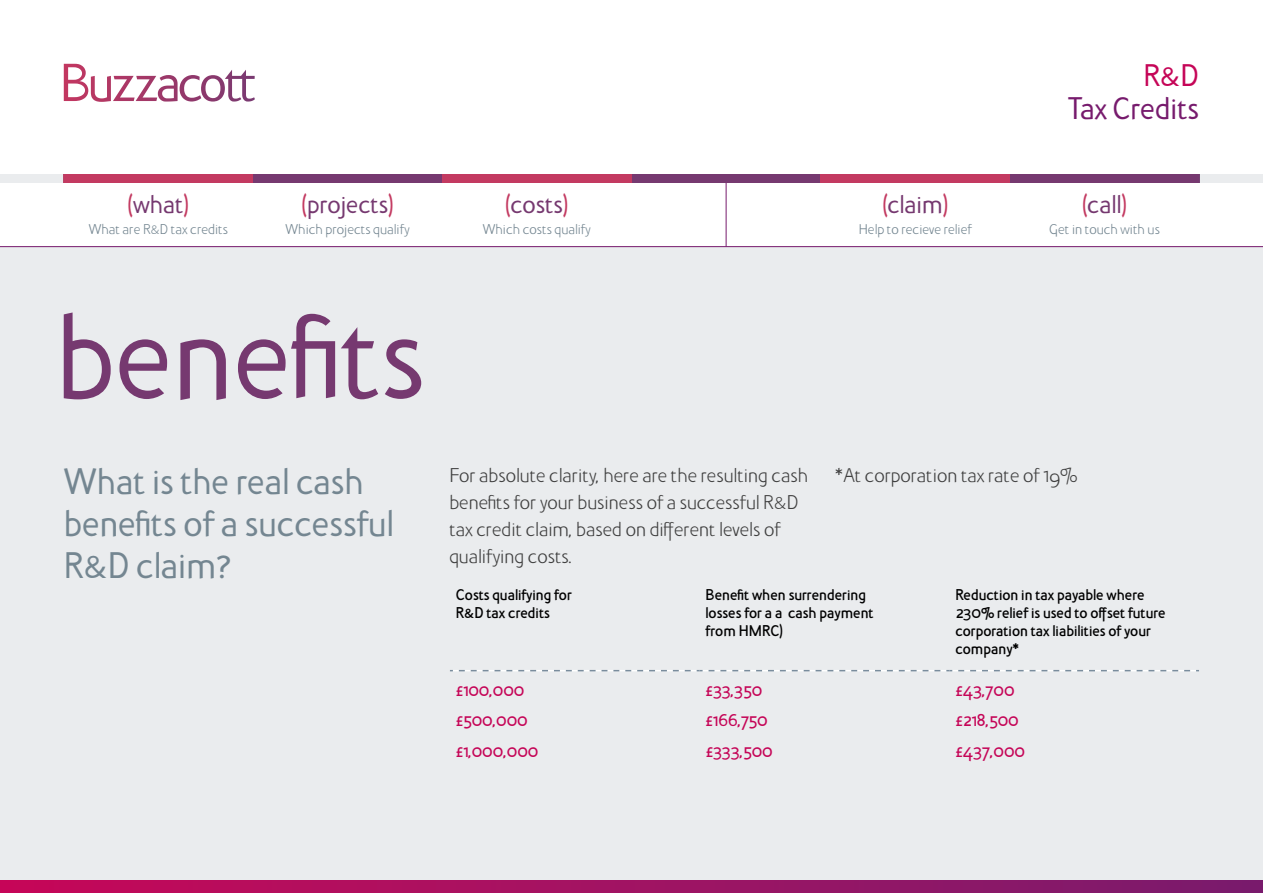
<style>
.page{position:relative;width:1263px;height:893px;background:#fff}
.page>*{position:absolute;margin:0;border:0;box-sizing:border-box;transform-origin:0 0}
.t1{font:127.5px "Buzzacott Sans 55";color:#763970}
.t2{font:39px/42px "Buzzacott Sans 55";color:#748691}
.t3{font:33px "Buzzacott Sans 55";color:#771b6d}
.t4{font:33px "Buzzacott Sans 55";color:#c50557}
.t5{font:27px "Buzzacott Sans 55";color:#763970}
.t6{font:21px/27px "Buzzacott Sans 45";color:#3f3f3f}
.t7{font:18px "Buzzacott Sans 65";color:#c50557}
.t8{font:16.5px/18px "Buzzacott Sans 65";color:#000}
.t9{font:15px "Buzzacott Sans 45";color:#748691}
.s1{color:#c33a61}
</style>
<div class="page">
<div style="left:0;top:247px;width:1263px;height:646px;background:#eaecee"></div>
<svg style="left:64px;top:64px;width:191px;height:38px"></svg>
<div style="left:64px;top:174px;width:189px;height:9px;background:#c33a61"></div>
<div style="left:253px;top:174px;width:189px;height:9px;background:#763970"></div>
<div style="left:631px;top:174px;width:190px;height:9px;background:#763970"></div>
<div style="left:1010px;top:174px;width:189px;height:9px;background:#763970"></div>
<div style="left:1199px;top:174px;width:64px;height:9px;background:#eaecee"></div>
<div style="left:0;top:174px;width:64px;height:9px;background:#eaecee"></div>
<div style="left:442px;top:174px;width:189px;height:9px;background:#c33a61"></div>
<div style="left:821px;top:174px;width:189px;height:9px;background:#c33a61"></div>
<hr style="left:450px;top:670px;width:250px;height:1px;background:#fff">
<hr style="left:949px;top:670px;width:250px;height:1px;background:#fff">
<svg style="left:459px;top:670px;width:493px;height:1px"></svg>
<svg style="left:958px;top:670px;width:241px;height:1px"></svg>
<svg style="left:1px;top:880px;width:1262px;height:13px;background:#a01262"></svg>
<hr style="left:726px;top:183px;width:1px;height:64px;background:#771b6d">
<hr style="left:0;top:246px;width:1263px;height:1px;background:#771b6d">
<h3 class="t5" style="left:128px;top:189px;width:63px"><span class="s1">(</span>what<span class="s1">)</span></h3>
<p class="t9" style="left:89px;top:218px;width:141px">What are R&amp;D tax credits</p>
<h3 class="t5" style="left:301px;top:189px;width:94px"><span class="s1">(</span>projects<span class="s1">)</span></h3>
<p class="t9" style="left:286px;top:218px;width:125px">Which projects qualify</p>
<h3 class="t5" style="left:505px;top:189px;width:65px"><span class="s1">(</span>costs<span class="s1">)</span></h3>
<p class="t9" style="left:483px;top:218px;width:110px">Which costs qualify</p>
<h3 class="t5" style="left:882px;top:189px;width:67px"><span class="s1">(</span>claim<span class="s1">)</span></h3>
<p class="t9" style="left:859px;top:218px;width:115px">Help to recieve relief</p>
<h3 class="t4" style="left:1143px;top:57px;width:57px">R&amp;D</h3>
<h3 class="t3" style="left:1068px;top:90px;width:132px">Tax Credits</h3>
<h3 class="t5" style="left:1082px;top:189px;width:46px"><span class="s1">(</span>call<span class="s1">)</span></h3>
<p class="t9" style="left:1049px;top:218px;width:112px">Get in touch with us</p>
<h1 class="t1" style="left:55px;top:286px;width:371px">benefits</h1>
<h2 class="t2" style="left:64px;top:462px;width:331px">What is the real cash benefits of a successful<br>R&amp;D claim?</h2>
<p class="t6" style="left:449px;top:461px;width:360px">For absolute clarity, here are the resulting cash benefits for your business of a successful R&amp;D tax credit claim, based on different levels of qualifying costs.</p>
<p class="t6" style="left:835px;top:461px;width:244px">*At corporation tax rate of 19%</p>
<p class="t8" style="left:456px;top:586px;width:117px">Costs qualifying for<br>R&amp;D tax credits</p>
<p class="t8" style="left:706px;top:586px;width:170px">Benefit when surrendering losses for a a cash payment from HMRC)</p>
<p class="t8" style="left:955px;top:586px;width:212px">Reduction in tax payable where<br>230% relief is used to offset future corporation tax liabilities of your company*</p>
<p class="t7" style="left:456px;top:679px;width:70px">£100,000</p>
<p class="t7" style="left:706px;top:679px;width:58px">£33,350</p>
<p class="t7" style="left:955px;top:679px;width:61px">£43,700</p>
<p class="t7" style="left:456px;top:710px;width:73px">£500,000</p>
<p class="t7" style="left:706px;top:710px;width:64px">£166,750</p>
<p class="t7" style="left:955px;top:710px;width:65px">£218,500</p>
<p class="t7" style="left:456px;top:741px;width:84px">£1,000,000</p>
<p class="t7" style="left:706px;top:741px;width:69px">£333,500</p>
<p class="t7" style="left:955px;top:741px;width:71px">£437,000</p>
</div>
